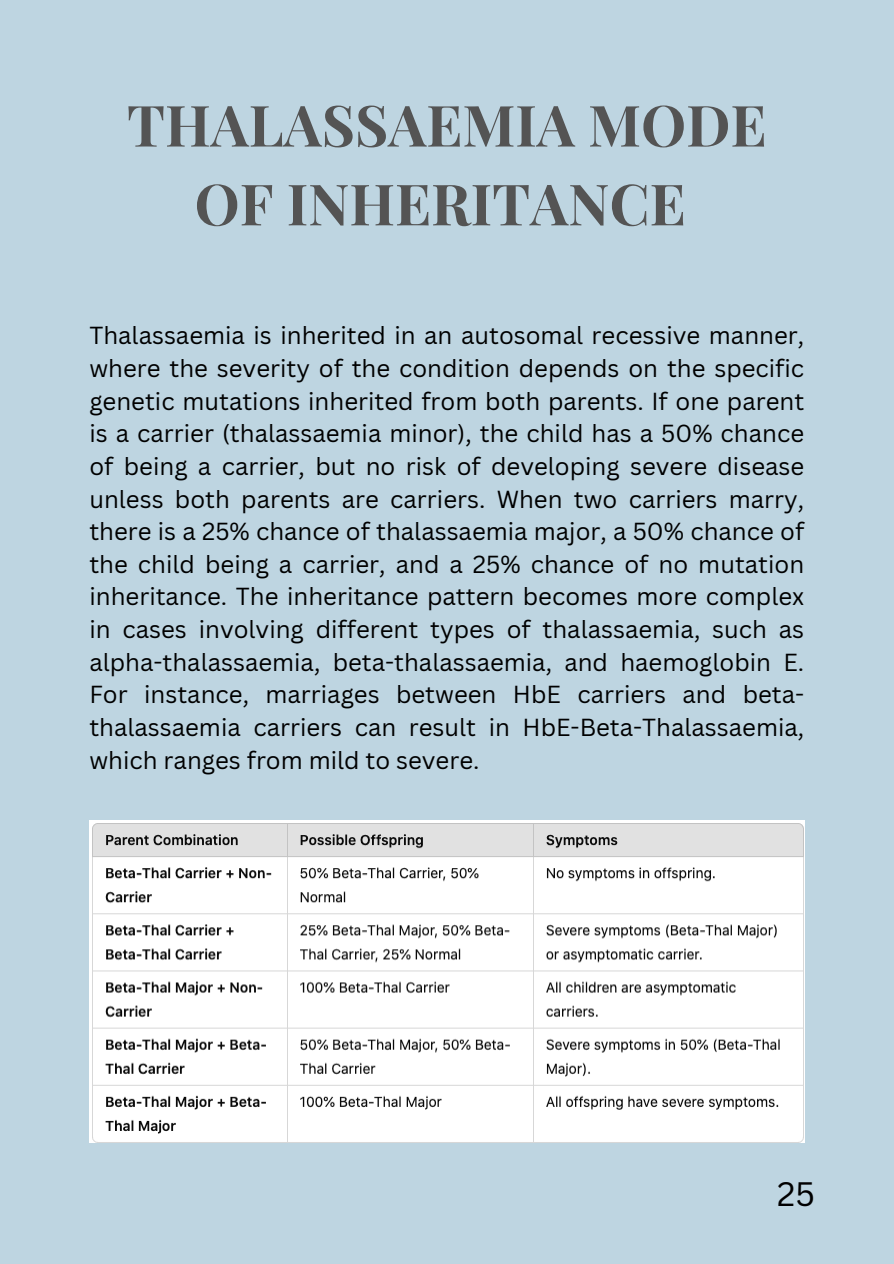
<style>
.page{position:relative;width:894px;height:1264px;background:#fff}
.page>*{position:absolute;margin:0;border:0;box-sizing:border-box;transform-origin:0 0}
.t1{font:700 57px/78.8px "Playfair Display";color:#545454;text-align:center}
.t2{font:33px "Canva Sans";color:#000}
.t3{font:24px/32.7px "Canva Sans";color:#000;text-align:justify}
</style>
<div class="page">
<div style="left:0;top:0;width:893px;height:1263px;background:#bed5e1"></div>
<img style="left:89px;top:820px;width:715px;height:322px">
<p class="t1" style="left:127px;top:84px;width:641px">THALASSAEMIA MODE<br>OF INHERITANCE</p>
<h1 class="t3" style="left:89px;top:318px;width:716px">Thalassaemia is inherited in an autosomal recessive manner, where the severity of the condition depends on the specific genetic mutations inherited from both parents. If one parent is a carrier (thalassaemia minor), the child has a 50% chance of being a carrier, but no risk of developing severe disease unless both parents are carriers. When two carriers marry, there is a 25% chance of thalassaemia major, a 50% chance of the child being a carrier, and a 25% chance of no mutation inheritance. The inheritance pattern becomes more complex in cases involving different types of thalassaemia, such as alpha-thalassaemia, beta-thalassaemia, and haemoglobin E.<br>For instance, marriages between HbE carriers and beta&shy;thalassaemia carriers can result in HbE-Beta-Thalassaemia, which ranges from mild to severe.</h1>
<p class="t2" style="left:777px;top:1170px;width:39px">25</p>
</div>
